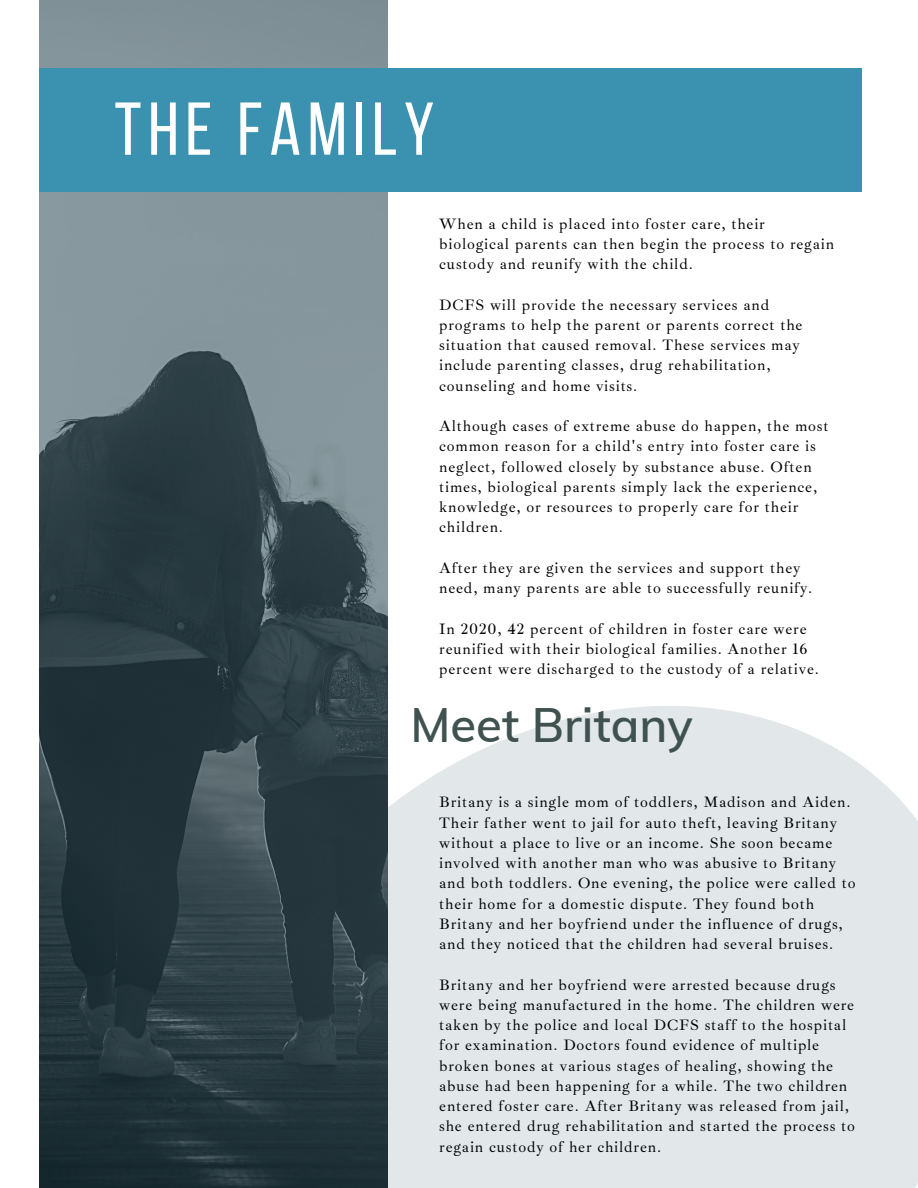
<style>
.page{position:relative;width:918px;height:1188px;background:#fff}
.page>*{position:absolute;margin:0;border:0;box-sizing:border-box;transform-origin:0 0}
.t1{font:74.7px "Bebas Neue";letter-spacing:.09em;color:#fff}
.t2{font:600 47.25px "Muli";color:#3f5250}
.t3{font:15.45px/20.2px "Ibarra Real Nova";letter-spacing:.055em;color:#000}
</style>
<div class="page">
<div style="left:388px;top:706px;width:530px;height:482px;background:#e2e7ea"></div>
<svg style="left:39px;top:0;width:349px;height:1188px;background:#44555b"></svg>
<div style="left:39px;top:68px;width:822px;height:124px;background:#3a91b0"></div>
<p class="t1" style="left:114px;top:99px;width:321px">THE FAMILY</p>
<p class="t3" style="left:439px;top:214px;width:396px">When a child is placed into foster care, their biological parents can then begin the process to regain custody and reunify with the child.</p>
<p class="t3" style="left:439px;top:295px;width:365px">DCFS will provide the necessary services and programs to help the parent or parents correct the situation that caused removal. These services may include parenting classes, drug rehabilitation, counseling and home visits.</p>
<p class="t3" style="left:439px;top:416px;width:391px">Although cases of extreme abuse do happen, the most common reason for a child's entry into foster care is neglect, followed closely by substance abuse. Often times, biological parents simply lack the experience, knowledge, or resources to properly care for their children.</p>
<p class="t3" style="left:439px;top:558px;width:375px">After they are given the services and support they need, many parents are able to successfully reunify.</p>
<p class="t3" style="left:439px;top:619px;width:381px">In 2020, 42 percent of children in foster care were reunified with their biological families. Another 16 percent were discharged to the custody of a relative.</p>
<p class="t2" style="left:410px;top:694px;width:284px">Meet Britany</p>
<p class="t3" style="left:439px;top:792px;width:418px">Britany is a single mom of toddlers, Madison and Aiden.<br>Their father went to jail for auto theft, leaving Britany without a place to live or an income. She soon became involved with another man who was abusive to Britany and both toddlers. One evening, the police were called to their home for a domestic dispute. They found both Britany and her boyfriend under the influence of drugs, and they noticed that the children had several bruises.</p>
<p class="t3" style="left:439px;top:975px;width:417px">Britany and her boyfriend were arrested because drugs were being manufactured in the home. The children were taken by the police and local DCFS staff to the hospital for examination. Doctors found evidence of multiple broken bones at various stages of healing, showing the abuse had been happening for a while. The two children entered foster care. After Britany was released from jail, she entered drug rehabilitation and started the process to regain custody of her children.</p>
</div>
